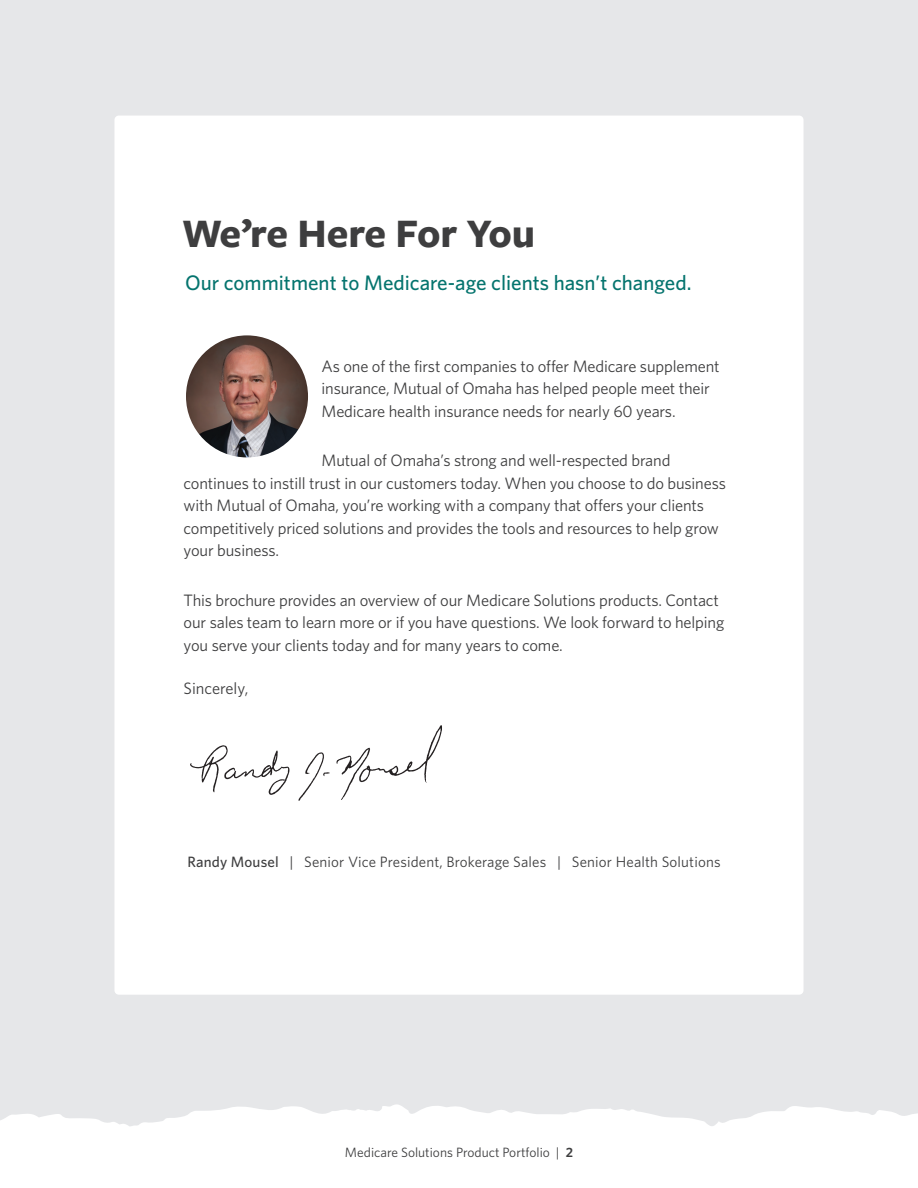
<style>
.page{position:relative;width:918px;height:1188px;background:#fff}
.page>*{position:absolute;margin:0;border:0;box-sizing:border-box;transform-origin:0 0}
.t1{font:700 42px "Freight Sans Pro";letter-spacing:-.015em;color:#3e3e3f}
.t2{font:500 21px "Whitney";color:#05746e}
.t3{font:16.5px/22.5px "Whitney";letter-spacing:-.01em;color:#3e3e3f}
.t4{font:15px "Whitney";letter-spacing:.01em;color:#3e3e3f}
.t5{font:13.5px "Whitney";color:#3e3e3f}
.s1{font-weight:500}
.s2{font-weight:600}
</style>
<div class="page">
<div style="left:0;top:0;width:918px;height:1126px;background:#e6e7e9"></div>
<div style="left:114px;top:116px;width:690px;height:879px;background:#fff;border-radius:4px"></div>
<img style="left:186px;top:335px;width:122px;height:122px;border-radius:61px">
<img style="left:190px;top:725px;width:252px;height:76px">
<h1 class="t1" style="left:182px;top:205px;width:355px">We’re Here For You</h1>
<p class="t2" style="left:185px;top:269px;width:508px">Our commitment to Medicare-age clients hasn’t changed.</p>
<p class="t3" style="left:322px;top:354px;width:400px">As one of the first companies to offer Medicare supplement insurance, Mutual of Omaha has helped people meet their<br>Medicare health insurance needs for nearly 60 years.</p>
<p class="t3" style="left:184px;top:449px;width:544px;text-indent:138px">Mutual of Omaha’s strong and well-respected brand continues to instill trust in our customers today. When you choose to do business with Mutual of Omaha, you’re working with a company that offers your clients competitively priced solutions and provides the tools and resources to help grow your business.</p>
<p class="t3" style="left:184px;top:588px;width:542px">This brochure provides an overview of our Medicare Solutions products. Contact our sales team to learn more or if you have questions. We look forward to helping you serve your clients today and for many years to come.</p>
<p class="t3" style="left:184px;top:676px;width:66px">Sincerely,</p>
<p class="t4" style="left:188px;top:851px;width:535px"><span class="s1">Randy Mousel</span> | Senior Vice President, Brokerage Sales | Senior Health Solutions</p>
<p class="t5" style="left:345px;top:1144px;width:230px">Medicare Solutions Product Portfolio | <span class="s2">2</span></p>
</div>
